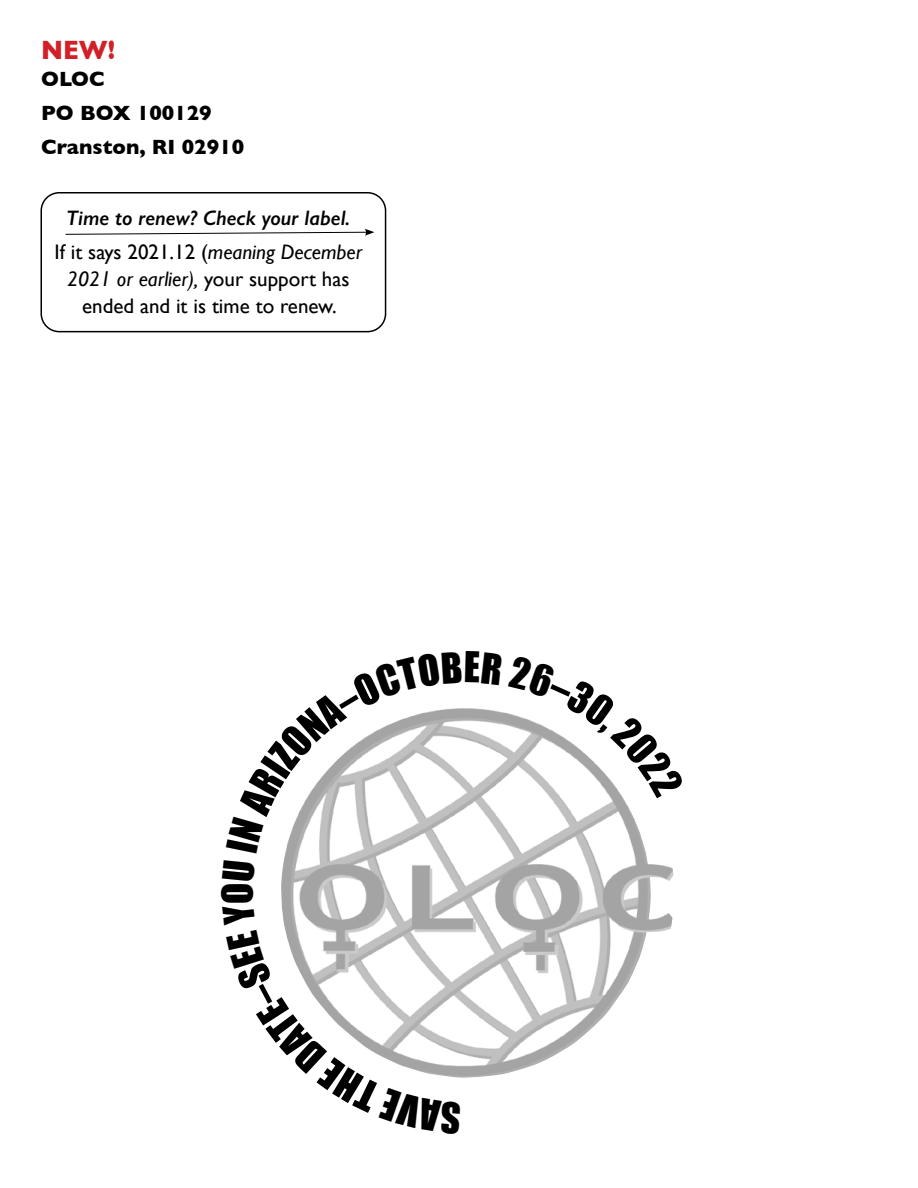
<style>
.page{position:relative;width:918px;height:1188px;background:#fff}
.page>*{position:absolute;margin:0;border:0;box-sizing:border-box;transform-origin:0 0}
.t1{font:39px "Impact";color:#000}
.t2{font:700 27px "Gill Sans";color:#d12027;scale:.9 1}
.t3{font:italic 600 21px/33.8px "Gill Sans";color:#000;text-align:center}
.t4{font:21px/27px "Gill Sans";color:#000;text-align:center}
.t5{font:700 21px/33.8px "Gill Sans";color:#000}
.s1{font-weight:400;font-style:normal}
.s2{font-weight:400}
.s3{font-style:italic}
</style>
<div class="page">
<div style="left:40px;top:192px;width:346px;height:140px;border:2px solid #000;border-radius:18px"></div>
<svg style="left:65px;top:229px;width:309px;height:7px"></svg>
<img style="left:281px;top:853px;width:392px;height:225px">
<svg style="left:281px;top:904px;width:180px;height:174px"></svg>
<svg style="left:285px;top:708px;width:361px;height:145px"></svg>
<p class="t2" style="left:41px;top:34px;width:84px">NEW!</p>
<p class="t5" style="left:41px;top:62px;width:204px">OLOC<br>PO BOX 100129<br>Cranston, RI 02910</p>
<p class="t3" style="left:55px;top:201px;width:309px">Time to renew? Check your label.<br><span class="s1">If it says 2021.12 (</span><span class="s2">meaning December</span></p>
<p class="t4" style="left:67px;top:265px;width:284px"><span class="s3">2021 or earlier),</span> your support has ended and it is time to renew.</p>
<h1 class="t1" style="left:207px;top:904px;width:23px;rotate:-90deg">O</h1>
</div>
